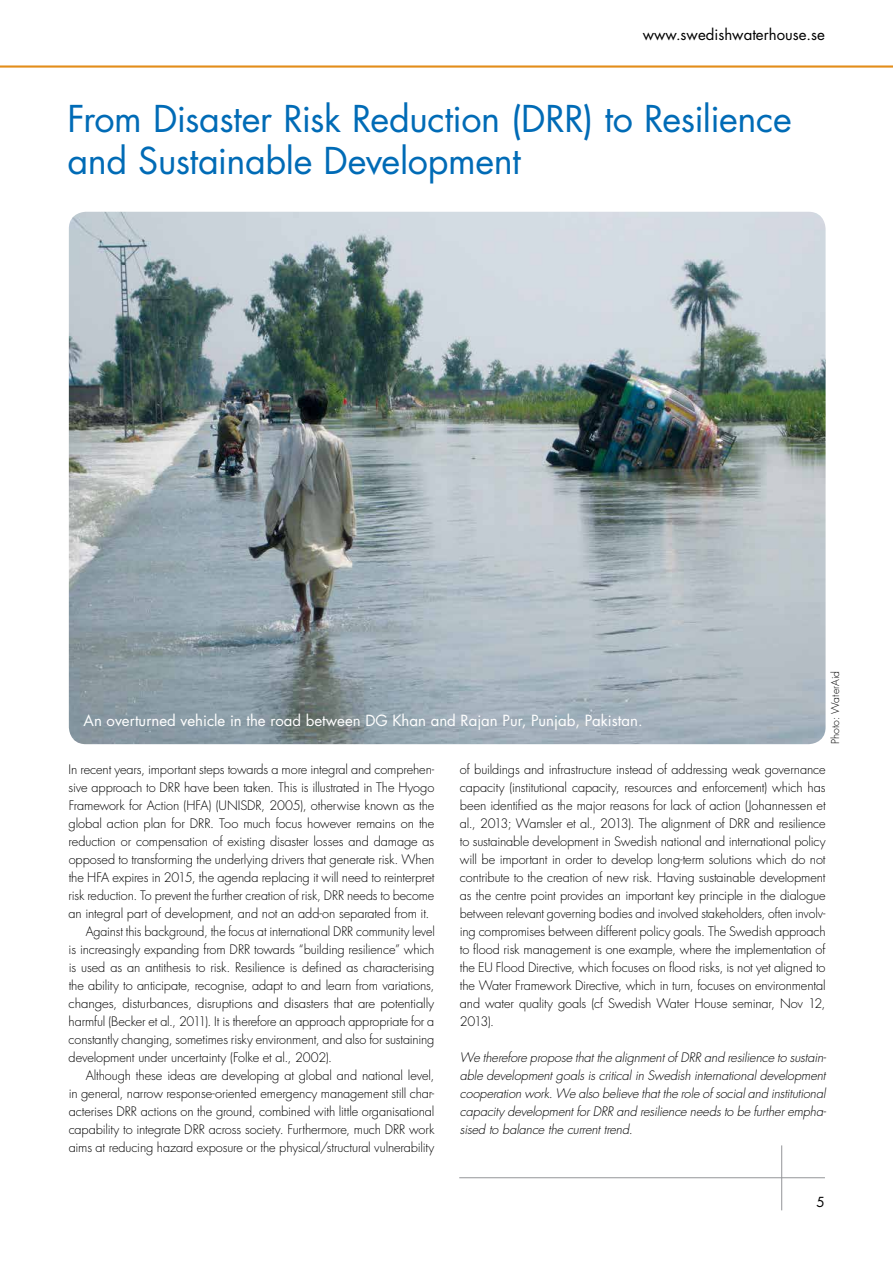
<style>
.page{position:relative;width:893px;height:1263px;background:#fff}
.page>*{position:absolute;margin:0;border:0;box-sizing:border-box;transform-origin:0 0}
.t1{font:36px/42px "Futura Std";letter-spacing:-.01em;color:#006bb6}
.t2{font:15px "Futura Std";color:#fff}
.t3{font:15px "Futura Std";color:#000}
.t4{font:13.5px "Futura Std";color:#000}
.t5{font:300 12.75px/18px "Futura Std";letter-spacing:-.01em;color:#000;text-align:justify}
.t6{font:italic 300 12.75px/18px "Futura Std";letter-spacing:-.01em;color:#000;text-align:justify}
.t7{font:300 10.5px "Futura Std";letter-spacing:.005em;color:#000}
</style>
<div class="page">
<hr style="left:0;top:65px;width:893px;height:3px;background:#e38d1a">
<hr style="left:781px;top:1145px;width:1px;height:65px;background:#939598">
<hr style="left:459px;top:1177px;width:366px;height:1px;background:#939598">
<img style="left:69px;top:212px;width:757px;height:532px">
<p class="t3" style="left:643px;top:25px;width:184px">www.swedishwaterhouse.se</p>
<h1 class="t1" style="left:68px;top:98px;width:726px">From Disaster Risk Reduction (DRR) to Resilience and Sustainable Development</h1>
<p class="t2" style="left:84px;top:711px;width:561px">An overturned vehicle in the road between DG Khan and Rajan Pur, Punjab, Pakistan.</p>
<p class="t7" style="left:829px;top:744px;width:75px;rotate:-90deg">Photo: WaterAid</p>
<p class="t5" style="left:69px;top:761px;width:367px">In recent years, important steps towards a more integral and comprehen-</p>
<p class="t5" style="left:69px;top:779px;width:367px">sive approach to DRR have been taken. This is illustrated in The Hyogo</p>
<p class="t5" style="left:69px;top:797px;width:367px">Framework for Action (HFA) (UNISDR, 2005), otherwise known as the</p>
<p class="t5" style="left:69px;top:815px;width:367px">global action plan for DRR. Too much focus however remains on the</p>
<p class="t5" style="left:69px;top:833px;width:367px">reduction or compensation of existing disaster losses and damage as</p>
<p class="t5" style="left:69px;top:851px;width:367px">opposed to transforming the underlying drivers that generate risk. When</p>
<p class="t5" style="left:69px;top:869px;width:367px">the HFA expires in 2015, the agenda replacing it will need to reinterpret</p>
<p class="t5" style="left:69px;top:887px;width:367px">risk reduction. To prevent the further creation of risk, DRR needs to become</p>
<p class="t5" style="left:69px;top:905px;width:362px">an integral part of development, and not an add-on separated from it.</p>
<p class="t5" style="left:86px;top:923px;width:351px">Against this background, the focus at international DRR community level</p>
<p class="t5" style="left:69px;top:941px;width:367px">is increasingly expanding from DRR towards “building resilience” which</p>
<p class="t5" style="left:69px;top:959px;width:367px">is used as an antithesis to risk. Resilience is defined as characterising</p>
<p class="t5" style="left:69px;top:977px;width:367px">the ability to anticipate, recognise, adapt to and learn from variations,</p>
<p class="t5" style="left:69px;top:995px;width:367px">changes, disturbances, disruptions and disasters that are potentially</p>
<p class="t5" style="left:69px;top:1013px;width:367px">harmful (Becker et al., 2011). It is therefore an approach appropriate for a</p>
<p class="t5" style="left:69px;top:1031px;width:367px">constantly changing, sometimes risky environment, and also for sustaining</p>
<p class="t5" style="left:69px;top:1049px;width:265px">development under uncertainty (Folke et al., 2002).</p>
<p class="t5" style="left:86px;top:1067px;width:350px">Although these ideas are developing at global and national level,</p>
<p class="t5" style="left:69px;top:1085px;width:367px">in general, narrow response-oriented emergency management still char-</p>
<p class="t5" style="left:69px;top:1103px;width:367px">acterises DRR actions on the ground, combined with little organisational</p>
<p class="t5" style="left:69px;top:1121px;width:367px">capability to integrate DRR across society. Furthermore, much DRR work</p>
<p class="t5" style="left:69px;top:1139px;width:367px">aims at reducing hazard exposure or the physical/structural vulnerability</p>
<p class="t5" style="left:460px;top:761px;width:367px">of buildings and infrastructure instead of addressing weak governance capacity (institutional capacity, resources and enforcement) which has been identified as the major reasons for lack of action (Johannessen et al., 2013; Wamsler et al., 2013). The alignment of DRR and resilience to sustainable development in Swedish national and international policy will be important in order to develop long-term solutions which do not contribute to the creation of new risk. Having sustainable development as the centre point provides an important key principle in the dialogue between relevant governing bodies and involved stakeholders, often involv&shy;ing compromises between different policy goals. The Swedish approach to flood risk management is one example, where the implementation of the EU Flood Directive, which focuses on flood risks, is not yet aligned to the Water Framework Directive, which in turn, focuses on environmental and water quality goals (cf Swedish Water House seminar, Nov 12, 2013).</p>
<p class="t6" style="left:460px;top:1049px;width:368px">We therefore propose that the alignment of DRR and resilience to sustain&shy;able development goals is critical in Swedish international development cooperation work. We also believe that the role of social and institutional capacity development for DRR and resilience needs to be further empha&shy;sised to balance the current trend.</p>
<p class="t4" style="left:817px;top:1193px;width:10px">5</p>
</div>
